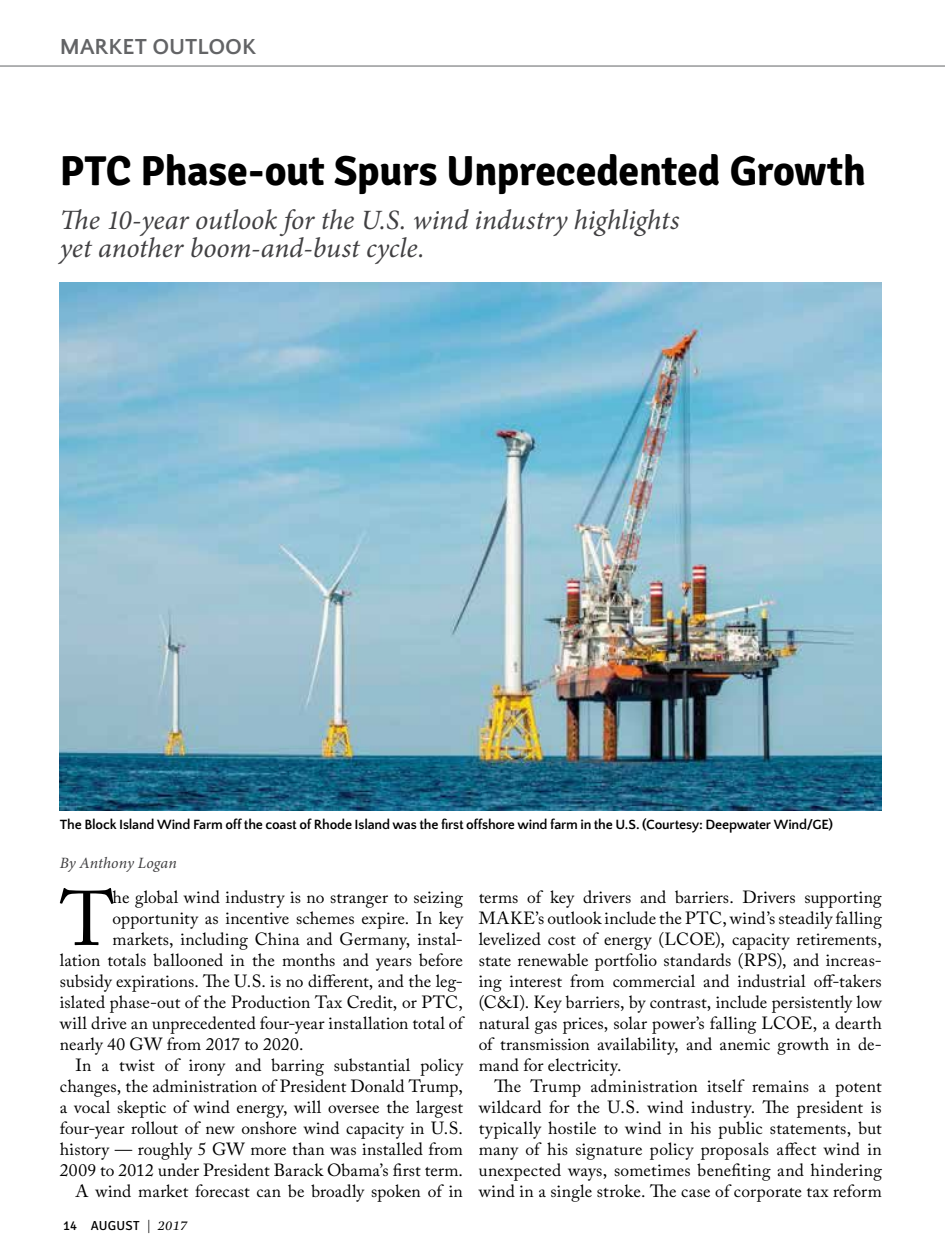
<style>
.page{position:relative;width:945px;height:1260px;background:#fff}
.page>*{position:absolute;margin:0;border:0;box-sizing:border-box;transform-origin:0 0}
.t1{font:76.65px "Adobe Caslon Pro";color:#000}
.t2{font:700 42px "Signika";letter-spacing:-.01em;color:#000}
.t3{font:italic 28px/28px "Minion Pro";letter-spacing:-.005em;color:#414042}
.t4{font:700 22.75px "Quattrocento Sans";color:#636466}
.t5{font:17.5px/21px "Adobe Caslon Pro";letter-spacing:.005em;color:#000;text-align:justify}
.t6{font:italic 15.75px "Minion Pro";letter-spacing:.005em;color:#414042}
.t7{font:700 14px "Quattrocento Sans";letter-spacing:-.015em;color:#000}
.t8{font:13.12px "Signika";letter-spacing:.02em;color:#000}
.s1{font-family:"Gandhi Serif";font-style:italic}
</style>
<div class="page">
<img style="left:60px;top:282px;width:822px;height:529px">
<hr style="left:0;top:66px;width:945px;height:1px;background:#636466">
<h3 class="t4" style="left:60px;top:35px;width:198px">MARKET OUTLOOK</h3>
<h2 class="t2" style="left:60px;top:146px;width:808px">PTC Phase-out Spurs Unprecedented Growth</h2>
<h3 class="t3" style="left:60px;top:206px;width:621px">The 10-year outlook for the U.S. wind industry highlights yet another boom-and-bust cycle.</h3>
<p class="t7" style="left:60px;top:817px;width:775px">The Block Island Wind Farm off the coast of Rhode Island was the first offshore wind farm in the U.S. (Courtesy: Deepwater Wind/GE)</p>
<p class="t6" style="left:60px;top:852px;width:118px">By Anthony Logan</p>
<h1 class="t1" style="left:60px;top:874px;width:55px">T</h1>
<p class="t5" style="left:113px;top:886px;width:352px">he global wind industry is no stranger to seizing</p>
<p class="t5" style="left:113px;top:907px;width:352px">opportunity as incentive schemes expire. In key</p>
<p class="t5" style="left:113px;top:928px;width:352px">markets, including China and Germany, instal-</p>
<p class="t5" style="left:60px;top:949px;width:405px">lation totals ballooned in the months and years before</p>
<p class="t5" style="left:60px;top:970px;width:405px">subsidy expirations. The U.S. is no different, and the leg-</p>
<p class="t5" style="left:60px;top:991px;width:405px">islated phase-out of the Production Tax Credit, or PTC,</p>
<p class="t5" style="left:60px;top:1012px;width:405px">will drive an unprecedented four-year installation total of</p>
<p class="t5" style="left:60px;top:1033px;width:245px">nearly 40 GW from 2017 to 2020.</p>
<p class="t5" style="left:76px;top:1054px;width:389px">In a twist of irony and barring substantial policy</p>
<p class="t5" style="left:60px;top:1075px;width:405px">changes, the administration of President Donald Trump,</p>
<p class="t5" style="left:60px;top:1096px;width:405px">a vocal skeptic of wind energy, will oversee the largest</p>
<p class="t5" style="left:60px;top:1117px;width:405px">four-year rollout of new onshore wind capacity in U.S.</p>
<p class="t5" style="left:60px;top:1138px;width:405px">history — roughly 5 GW more than was installed from</p>
<p class="t5" style="left:60px;top:1159px;width:405px">2009 to 2012 under President Barack Obama’s first term.</p>
<p class="t5" style="left:76px;top:1180px;width:389px">A wind market forecast can be broadly spoken of in</p>
<p class="t8" style="left:63px;top:1218px;width:126px">14 AUGUST <span class="s1">| 2017</span></p>
<p class="t5" style="left:479px;top:886px;width:405px">terms of key drivers and barriers. Drivers supporting MAKE’s outlook include the PTC, wind’s steadily falling levelized cost of energy (LCOE), capacity retirements, state renewable portfolio standards (RPS), and increas&shy;ing interest from commercial and industrial off-takers (C&amp;I). Key barriers, by contrast, include persistently low natural gas prices, solar power’s falling LCOE, a dearth of transmission availability, and anemic growth in de&shy;mand for electricity.</p>
<p class="t5" style="left:479px;top:1075px;width:405px;text-indent:16px">The Trump administration itself remains a potent wildcard for the U.S. wind industry. The president is typically hostile to wind in his public statements, but many of his signature policy proposals affect wind in unexpected ways, sometimes benefiting and hindering wind in a single stroke. The case of corporate tax reform</p>
</div>
